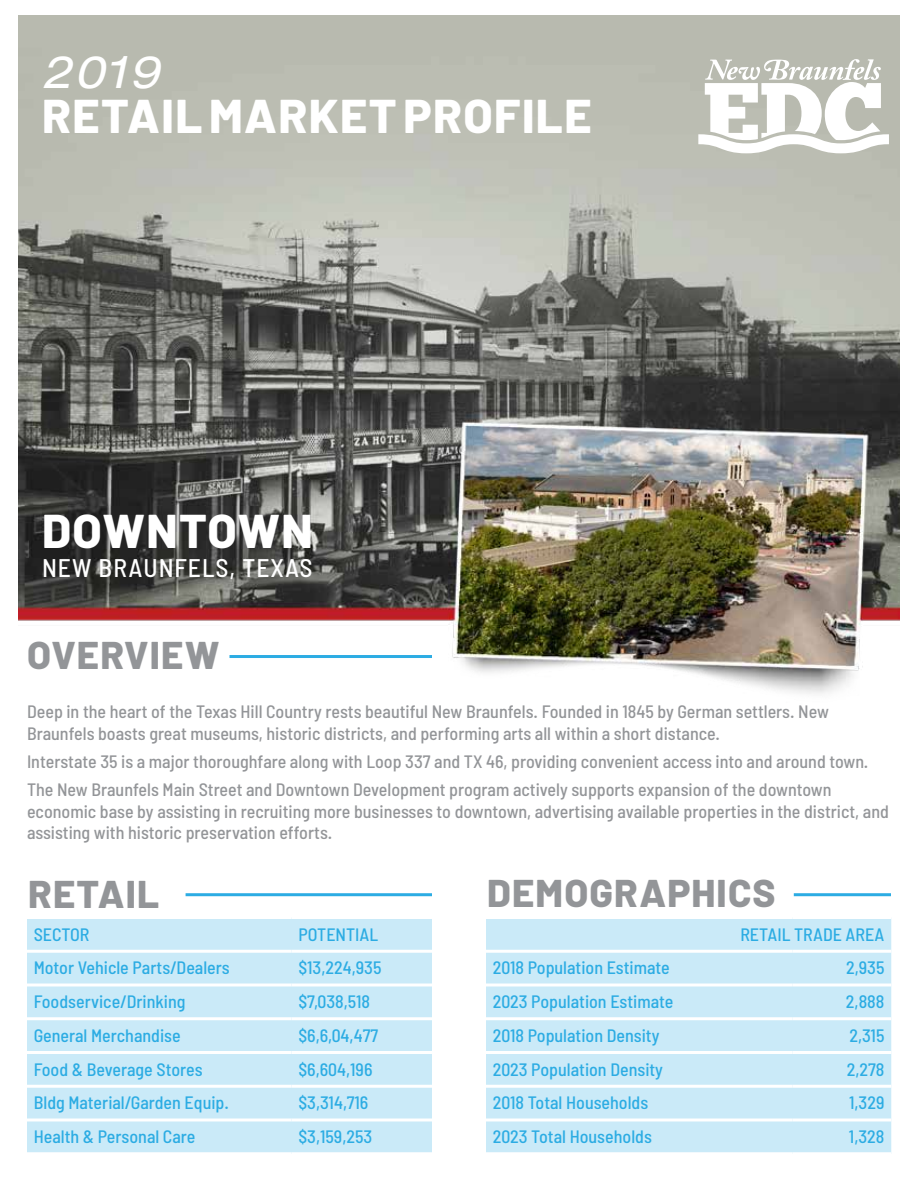
<style>
.page{position:relative;width:918px;height:1188px;background:#fff}
.page>*{position:absolute;margin:0;border:0;box-sizing:border-box;transform-origin:0 0}
.t1{font:800 47.25px "Barlow";letter-spacing:.03em;color:#fff}
.t2{font:expanded 44.7px "Helvetica Neue";color:#fff}
.t3{font:800 38.55px "Barlow";letter-spacing:.03em;color:#939598}
.t4{font:500 semi-condensed 25.5px "Barlow";letter-spacing:.04em;color:#fff}
.t5{font:500 semi-condensed 18px/21.6px "Barlow";color:#939598}
.t6{font:500 semi-condensed 18px "Barlow";color:#2cace3}
</style>
<div class="page">
<img style="left:18px;top:15px;width:882px;height:679px">
<div style="left:486px;top:919px;width:405px;height:233px;background:#caeaf8"></div>
<hr style="left:486px;top:950px;width:307px;height:3px;background:#fff">
<hr style="left:793px;top:950px;width:98px;height:3px;background:#fff">
<hr style="left:486px;top:983px;width:307px;height:3px;background:#fff">
<hr style="left:793px;top:983px;width:98px;height:3px;background:#fff">
<hr style="left:486px;top:1017px;width:307px;height:3px;background:#fff">
<hr style="left:793px;top:1017px;width:98px;height:3px;background:#fff">
<hr style="left:486px;top:1051px;width:307px;height:3px;background:#fff">
<hr style="left:793px;top:1051px;width:98px;height:3px;background:#fff">
<hr style="left:486px;top:1085px;width:307px;height:3px;background:#fff">
<hr style="left:793px;top:1085px;width:98px;height:3px;background:#fff">
<hr style="left:486px;top:1118px;width:307px;height:3px;background:#fff">
<hr style="left:793px;top:1118px;width:98px;height:3px;background:#fff">
<hr style="left:794px;top:893px;width:97px;height:3px;background:#2cace3">
<div style="left:27px;top:919px;width:405px;height:233px;background:#caeaf8"></div>
<hr style="left:27px;top:950px;width:265px;height:3px;background:#fff">
<hr style="left:292px;top:950px;width:140px;height:3px;background:#fff">
<hr style="left:27px;top:983px;width:265px;height:3px;background:#fff">
<hr style="left:292px;top:983px;width:140px;height:3px;background:#fff">
<hr style="left:27px;top:1017px;width:265px;height:3px;background:#fff">
<hr style="left:292px;top:1017px;width:140px;height:3px;background:#fff">
<hr style="left:27px;top:1051px;width:265px;height:3px;background:#fff">
<hr style="left:292px;top:1051px;width:140px;height:3px;background:#fff">
<hr style="left:27px;top:1085px;width:265px;height:3px;background:#fff">
<hr style="left:292px;top:1085px;width:140px;height:3px;background:#fff">
<hr style="left:27px;top:1118px;width:265px;height:3px;background:#fff">
<hr style="left:292px;top:1118px;width:140px;height:3px;background:#fff">
<hr style="left:186px;top:893px;width:246px;height:3px;background:#2cace3">
<hr style="left:229px;top:655px;width:203px;height:3px;background:#2cace3">
<svg style="left:698px;top:59px;width:191px;height:94px"></svg>
<h2 class="t2" style="left:42px;top:45px;width:119px">2019</h2>
<h1 class="t1" style="left:42px;top:80px;width:551px">RETAIL MARKET PROFILE</h1>
<h1 class="t1" style="left:42px;top:496px;width:272px">DOWNTOWN</h1>
<h3 class="t4" style="left:42px;top:552px;width:272px">NEW BRAUNFELS, TEXAS</h3>
<h3 class="t3" style="left:27px;top:626px;width:194px">OVERVIEW</h3>
<p class="t5" style="left:27px;top:700px;width:804px">Deep in the heart of the Texas Hill Country rests beautiful New Braunfels. Founded in 1845 by German settlers. New<br>Braunfels boasts great museums, historic districts, and performing arts all within a short distance.</p>
<p class="t5" style="left:27px;top:747px;width:843px;line-height:28.3px">Interstate 35 is a major thoroughfare along with Loop 337 and TX 46, providing convenient access into and around town.<br>The New Braunfels Main Street and Downtown Development program actively supports expansion of the downtown</p>
<p class="t5" style="left:27px;top:800px;width:863px">economic base by assisting in recruiting more businesses to downtown, advertising available properties in the district, and assisting with historic preservation efforts.</p>
<h3 class="t3" style="left:28px;top:865px;width:133px">RETAIL</h3>
<p class="t6" style="left:34px;top:923px;width:57px">SECTOR</p>
<p class="t6" style="left:298px;top:923px;width:81px">POTENTIAL</p>
<p class="t6" style="left:34px;top:957px;width:198px">Motor Vehicle Parts/Dealers</p>
<p class="t6" style="left:298px;top:957px;width:85px">$13,224,935</p>
<p class="t6" style="left:34px;top:991px;width:153px">Foodservice/Drinking</p>
<p class="t6" style="left:298px;top:991px;width:73px">$7,038,518</p>
<p class="t6" style="left:34px;top:1024px;width:148px">General Merchandise</p>
<p class="t6" style="left:298px;top:1024px;width:81px">$6,6,04,477</p>
<p class="t6" style="left:34px;top:1058px;width:170px">Food &amp; Beverage Stores</p>
<p class="t6" style="left:298px;top:1058px;width:76px">$6,604,196</p>
<p class="t6" style="left:34px;top:1092px;width:197px">Bldg Material/Garden Equip.</p>
<p class="t6" style="left:298px;top:1092px;width:72px">$3,314,716</p>
<p class="t6" style="left:34px;top:1126px;width:163px">Health &amp; Personal Care</p>
<p class="t6" style="left:298px;top:1126px;width:76px">$3,159,253</p>
<h3 class="t3" style="left:487px;top:864px;width:290px">DEMOGRAPHICS</h3>
<p class="t6" style="left:740px;top:923px;width:146px">RETAIL TRADE AREA</p>
<p class="t6" style="left:493px;top:957px;width:179px">2018 Population Estimate</p>
<p class="t6" style="left:846px;top:957px;width:40px">2,935</p>
<p class="t6" style="left:493px;top:991px;width:182px">2023 Population Estimate</p>
<p class="t6" style="left:846px;top:991px;width:40px">2,888</p>
<p class="t6" style="left:493px;top:1024px;width:168px">2018 Population Density</p>
<p class="t6" style="left:849px;top:1024px;width:37px">2,315</p>
<p class="t6" style="left:493px;top:1058px;width:172px">2023 Population Density</p>
<p class="t6" style="left:847px;top:1058px;width:39px">2,278</p>
<p class="t6" style="left:493px;top:1092px;width:157px">2018 Total Households</p>
<p class="t6" style="left:849px;top:1092px;width:37px">1,329</p>
<p class="t6" style="left:493px;top:1126px;width:161px">2023 Total Households</p>
<p class="t6" style="left:849px;top:1126px;width:37px">1,328</p>
</div>
